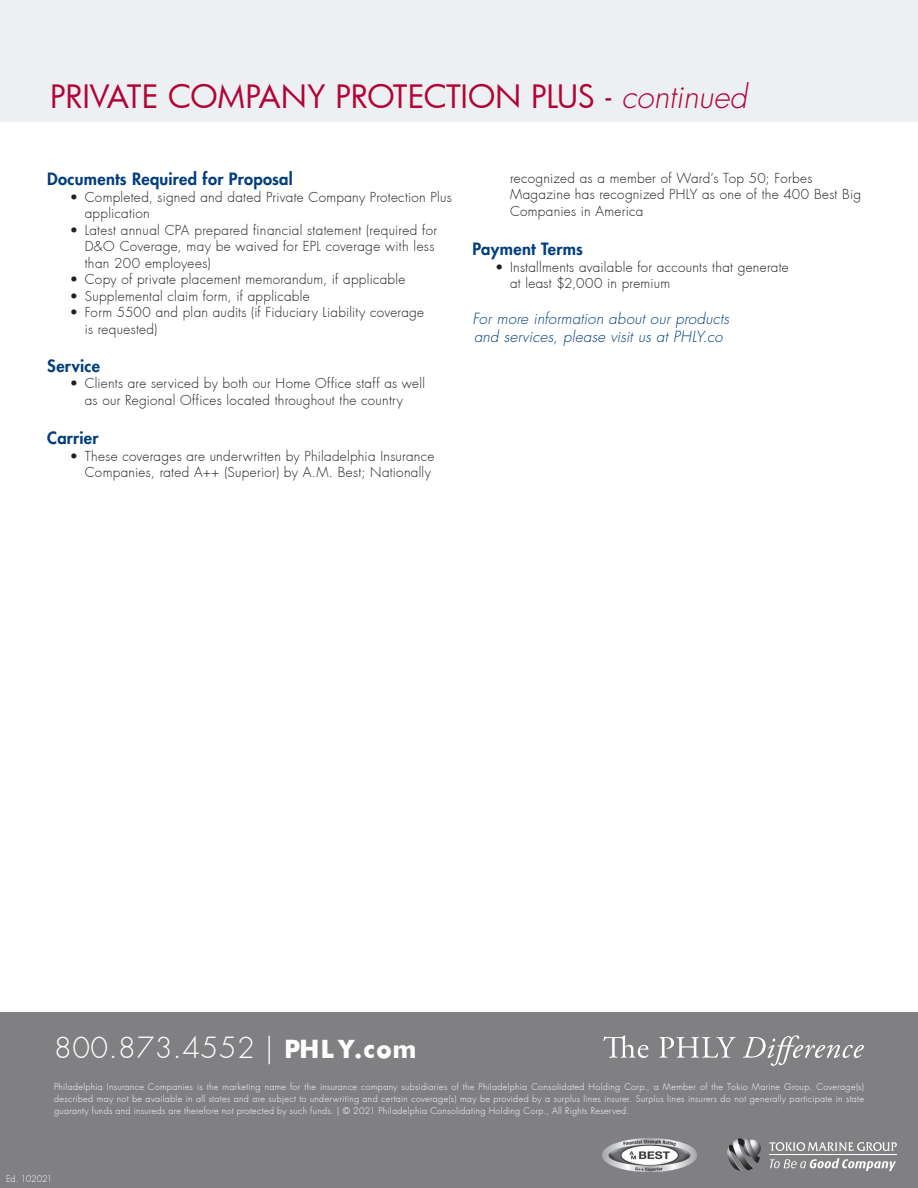
<style>
.page{position:relative;width:918px;height:1188px;background:#fff}
.page>*{position:absolute;margin:0;border:0;box-sizing:border-box;transform-origin:0 0}
.t1{font:31.5px "Futura";letter-spacing:-.015em;color:#b30437}
.t2{font:300 28.5px "Futura";letter-spacing:.02em;color:#fff}
.t3{font:800 16.5px "Futura";letter-spacing:.015em;color:#013d7d}
.t4{font:italic 300 15px/18px "Futura";letter-spacing:.015em;color:#013d7d}
.t5{font:300 13.5px/16.5px "Futura";letter-spacing:.02em;color:#231f20}
.t6{font:300 9px/12px "Futura";letter-spacing:.03em;color:#fff;text-align:justify}
.t7{font:300 9px "Futura";letter-spacing:-.02em;color:#fff}
.s1{font-weight:300;font-style:italic}
.s2{font-weight:700}
</style>
<div class="page">
<div style="left:0;top:0;width:918px;height:122px;background:#ecf0f3"></div>
<div style="left:0;top:1012px;width:918px;height:176px;background:#808083"></div>
<svg style="left:769px;top:1142px;width:128px;height:9px"></svg>
<svg style="left:770px;top:1158px;width:126px;height:13px"></svg>
<hr style="left:769px;top:1155px;width:128px;height:1px;background:#fff">
<img style="left:727px;top:1138px;width:34px;height:33px">
<img style="left:603px;top:1138px;width:94px;height:33px">
<svg style="left:603px;top:1035px;width:45px;height:23px"></svg>
<svg style="left:659px;top:1037px;width:77px;height:21px"></svg>
<svg style="left:743px;top:1035px;width:121px;height:31px"></svg>
<p class="t1" style="left:50px;top:75px;width:698px">PRIVATE COMPANY PROTECTION PLUS - <span class="s1">continued</span></p>
<p class="t3" style="left:47px;top:169px;width:247px">Documents Required for Proposal</p>
<p class="t5" style="left:85px;top:189px;width:369px;text-indent:-15px">• Completed, signed and dated Private Company Protection Plus application</p>
<p class="t5" style="left:85px;top:222px;width:354px;text-indent:-15px">• Latest annual CPA prepared financial statement (required for<br>D&amp;O Coverage, may be waived for EPL coverage with less than 200 employees)</p>
<p class="t5" style="left:70px;top:272px;width:337px">• Copy of private placement memorandum, if applicable</p>
<p class="t5" style="left:70px;top:288px;width:242px">• Supplemental claim form, if applicable</p>
<p class="t5" style="left:85px;top:305px;width:341px;text-indent:-15px">• Form 5500 and plan audits (if Fiduciary Liability coverage is requested)</p>
<p class="t3" style="left:47px;top:355px;width:54px">Service</p>
<p class="t5" style="left:70px;top:375px;width:357px;text-align:center">• Clients are serviced by both our Home Office staff as well as our Regional Offices located throughout the country</p>
<p class="t3" style="left:47px;top:428px;width:53px">Carrier</p>
<p class="t5" style="left:70px;top:448px;width:366px;text-align:right">• These coverages are underwritten by Philadelphia Insurance<br>Companies, rated A++ (Superior) by A.M. Best; Nationally</p>
<p class="t5" style="left:510px;top:170px;width:353px">recognized as a member of Ward’s Top 50; Forbes<br>Magazine has recognized PHLY as one of the 400 Best Big<br>Companies in America</p>
<p class="t3" style="left:472px;top:239px;width:112px">Payment Terms</p>
<p class="t5" style="left:510px;top:259px;width:280px;text-indent:-15px">• Installments available for accounts that generate at least $2,000 in premium</p>
<p class="t4" style="left:472px;top:310px;width:258px">For more information about our products and services, please visit us at PHLY.co</p>
<h2 class="t2" style="left:54px;top:1030px;width:364px">800.873.4552 | <span class="s2">PHLY.com</span></h2>
<p class="t6" style="left:54px;top:1081px;width:811px">Philadelphia Insurance Companies is the marketing name for the insurance company subsidiaries of the Philadelphia Consolidated Holding Corp., a Member of the Tokio Marine Group. Coverage(s) described may not be available in all states and are subject to underwriting and certain coverage(s) may be provided by a surplus lines insurer. Surplus lines insurers do not generally participate in state guaranty funds and insureds are therefore not protected by such funds. | © 2021 Philadelphia Consolidating Holding Corp., All Rights Reserved.</p>
<p class="t7" style="left:6px;top:1173px;width:48px">Ed. 102021</p>
</div>
